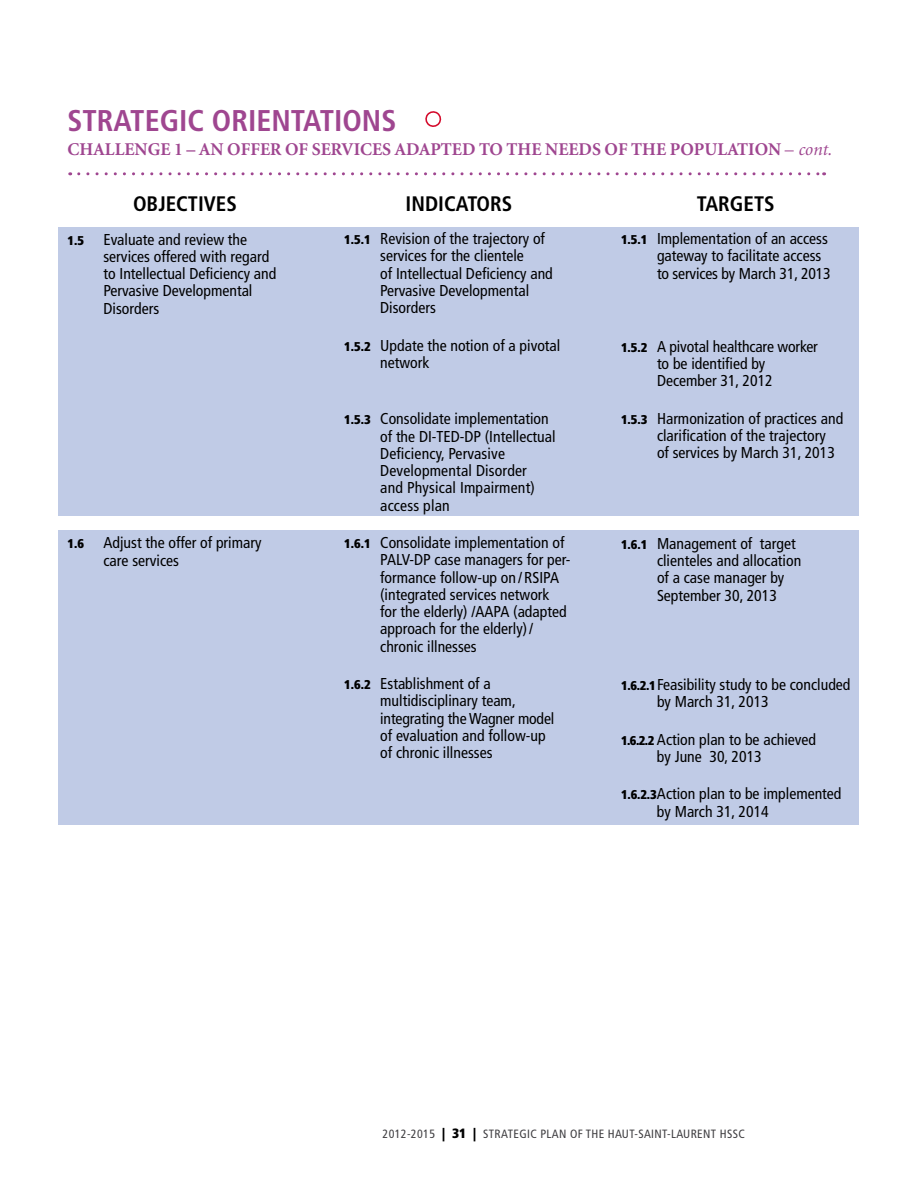
<style>
.page{position:relative;width:918px;height:1188px;background:#fff}
.page>*{position:absolute;margin:0;border:0;box-sizing:border-box;transform-origin:0 0}
.t1{font:700 condensed 30px "Frutiger";color:#9f4690}
.t2{font:700 condensed 21px "Frutiger";color:#000}
.t3{font:700 18px "Minion";color:#9f4690}
.t4{font:condensed 15.75px/17.2px "Frutiger";color:#000}
.t5{font:condensed 12px "Frutiger";letter-spacing:.03em;color:#3e3d40}
.s1{font-weight:400}
.s2{font-weight:400;font-style:italic}
.s3{font-weight:900;font-size:12.75px}
.s4{font-weight:900;font-size:13.5px;color:#000}
</style>
<div class="page">
<div style="left:58px;top:227px;width:801px;height:289px;background:#c0cbe6"></div>
<div style="left:58px;top:530px;width:801px;height:295px;background:#c0cbe6"></div>
<svg style="left:79px;top:172px;width:746px;height:3px"></svg>
<svg style="left:425px;top:111px;width:17px;height:16px"></svg>
<h1 class="t1" style="left:68px;top:102px;width:330px">STRATEGIC ORIENTATIONS</h1>
<p class="t3" style="left:68px;top:140px;width:766px">CHALLENGE 1 – AN OFFER OF SERVICES ADAPTED TO THE NEEDS OF THE POPULATION <span class="s1">–</span> <span class="s2">cont.</span></p>
<h2 class="t2" style="left:133px;top:191px;width:105px">OBJECTIVES</h2>
<h2 class="t2" style="left:406px;top:191px;width:108px">INDICATORS</h2>
<h2 class="t2" style="left:697px;top:191px;width:79px">TARGETS</h2>
<p class="t4" style="left:103px;top:231px;width:174px;text-indent:-36px"><span class="s3">1.5</span> Evaluate and review the services offered with regard to Intellectual Deficiency and<br>Pervasive Developmental<br>Disorders</p>
<p class="t4" style="left:380px;top:230px;width:174px;text-indent:-36px"><span class="s3">1.5.1</span> Revision of the trajectory of services for the clientele<br>of Intellectual Deficiency and<br>Pervasive Developmental<br>Disorders</p>
<p class="t4" style="left:380px;top:337px;width:182px;text-indent:-36px"><span class="s3">1.5.2</span> Update the notion of a pivotal network</p>
<p class="t4" style="left:657px;top:230px;width:175px;text-indent:-36px"><span class="s3">1.5.1</span> Implementation of an access gateway to facilitate access to services by March 31, 2013</p>
<p class="t4" style="left:657px;top:338px;width:162px;text-indent:-36px"><span class="s3">1.5.2</span> A pivotal healthcare worker to be identified by<br>December 31, 2012</p>
<p class="t4" style="left:657px;top:410px;width:188px;text-indent:-36px"><span class="s3">1.5.3</span> Harmonization of practices and clarification of the trajectory<br>of services by March 31, 2013</p>
<p class="t4" style="left:380px;top:410px;width:177px;text-indent:-36px"><span class="s3">1.5.3</span> Consolidate implementation of the DI-TED-DP (Intellectual<br>Deficiency, Pervasive<br>Developmental Disorder<br>and Physical Impairment) access plan</p>
<p class="t4" style="left:380px;top:534px;width:192px;text-indent:-36px"><span class="s3">1.6.1</span> Consolidate implementation of<br>PALV-DP case managers for per&shy;formance follow-up on /RSIPA (integrated services network<br>for the elderly) /AAPA (adapted approach for the elderly)/ chronic illnesses</p>
<p class="t4" style="left:380px;top:675px;width:176px;text-indent:-36px"><span class="s3">1.6.2</span> Establishment of a multidisciplinary team, integrating the Wagner model of evaluation and follow-up of chronic illnesses</p>
<p class="t4" style="left:103px;top:534px;width:160px;text-indent:-36px"><span class="s3">1.6</span> Adjust the offer of primary care services</p>
<p class="t4" style="left:657px;top:535px;width:146px;text-indent:-36px"><span class="s3">1.6.1</span> Management of target clienteles and allocation of a case manager by<br>September 30, 2013</p>
<p class="t4" style="left:657px;top:676px;width:195px;text-indent:-36px"><span class="s3">1.6.2.1</span>Feasibility study to be concluded by March 31, 2013</p>
<p class="t4" style="left:657px;top:731px;width:161px;text-indent:-36px"><span class="s3">1.6.2.2</span> Action plan to be achieved by June 30, 2013</p>
<p class="t4" style="left:657px;top:785px;width:186px;text-indent:-36px"><span class="s3">1.6.2.3</span>Action plan to be implemented by March 31, 2014</p>
<p class="t5" style="left:383px;top:1127px;width:364px">2012-2015 <span class="s4">| 31 |</span> STRATEGIC PLAN OF THE HAUT-SAINT-LAURENT HSSC</p>
</div>
